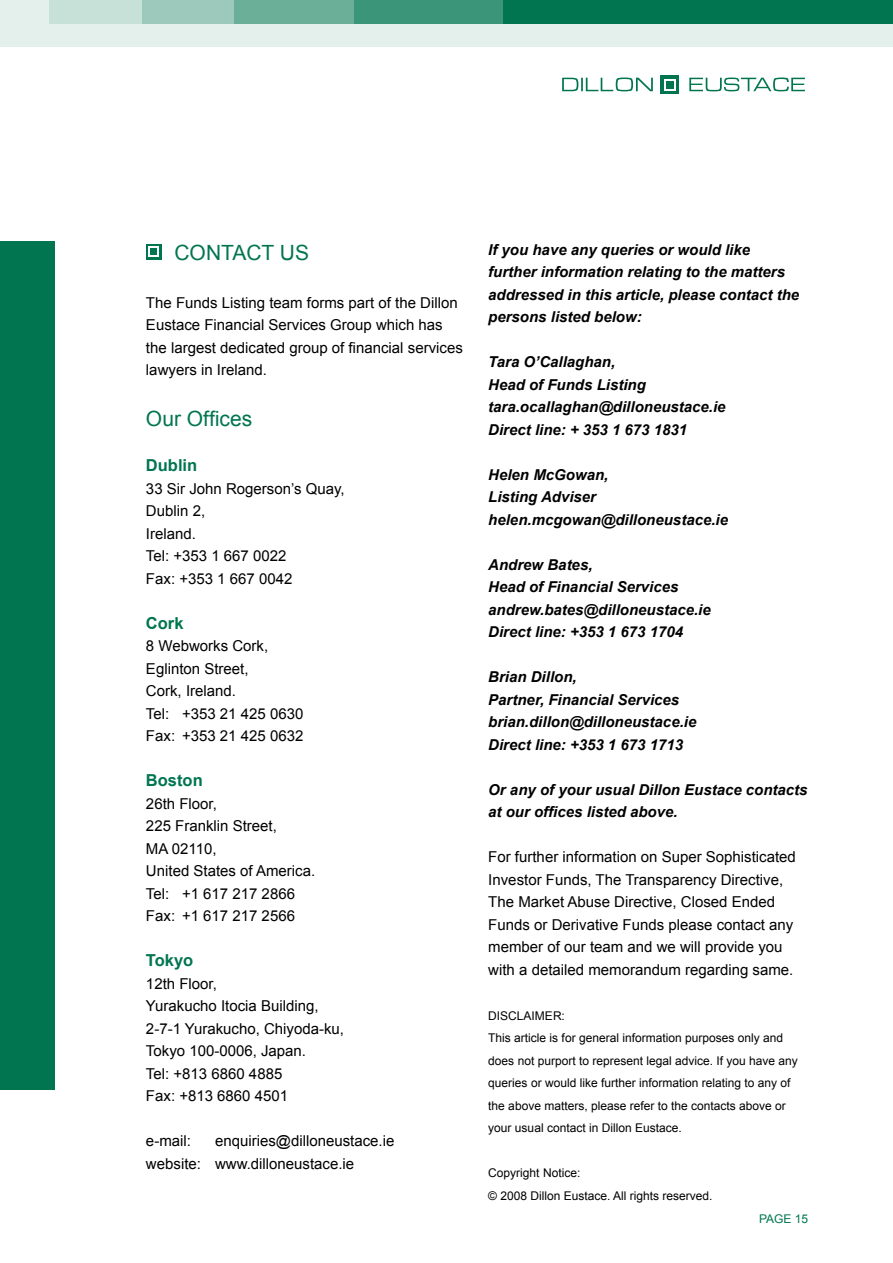
<style>
.page{position:relative;width:893px;height:1263px;background:#fff}
.page>*{position:absolute;margin:0;border:0;box-sizing:border-box;transform-origin:0 0}
.t1{font:21px "Arial";color:#007550}
.t2{font:700 16.5px "Arial";color:#007550}
.t3{font:15px/22.5px "Arial";color:#000}
.t4{font:italic 700 15px/22.5px "Arial";color:#000}
.t5{font:12px/22.5px "Arial";color:#000}
.t6{font:12px "Arial";color:#007550}
</style>
<div class="page">
<div style="left:0;top:0;width:893px;height:46px;background:#e3f0ec"></div>
<div style="left:50px;top:0;width:275px;height:24px;background:#c7e1d8"></div>
<div style="left:142px;top:0;width:416px;height:24px;background:#9cc9bb"></div>
<div style="left:235px;top:0;width:415px;height:24px;background:#6baf99"></div>
<div style="left:354px;top:0;width:352px;height:24px;background:#3b9578"></div>
<div style="left:504px;top:0;width:389px;height:24px;background:#007550"></div>
<div style="left:0;top:241px;width:54px;height:849px;background:#007550"></div>
<svg style="left:562px;top:78px;width:91px;height:13px"></svg>
<svg style="left:689px;top:78px;width:116px;height:13px"></svg>
<div style="left:661px;top:75px;width:18px;height:19px;background:#007550"></div>
<svg style="left:664px;top:79px;width:12px;height:12px"></svg>
<div style="left:666px;top:81px;width:8px;height:7px;background:#007550"></div>
<svg style="left:146px;top:244px;width:16px;height:15px"></svg>
<svg style="left:149px;top:247px;width:10px;height:10px"></svg>
<div style="left:151px;top:248px;width:6px;height:7px;background:#007550"></div>
<h1 class="t1" style="left:174px;top:240px;width:136px">CONTACT US</h1>
<p class="t3" style="left:146px;top:291px;width:318px">The Funds Listing team forms part of the Dillon Eustace Financial Services Group which has the largest dedicated group of financial services lawyers in Ireland.</p>
<h1 class="t1" style="left:146px;top:407px;width:108px">Our Offices</h1>
<p class="t2" style="left:146px;top:456px;width:53px">Dublin</p>
<p class="t3" style="left:146px;top:477px;width:200px">33 Sir John Rogerson’s Quay,<br>Dublin 2,<br>Ireland.<br>Tel: +353 1 667 0022<br>Fax: +353 1 667 0042</p>
<p class="t2" style="left:146px;top:613px;width:39px">Cork</p>
<p class="t3" style="left:146px;top:634px;width:159px">8 Webworks Cork,<br>Eglinton Street,<br>Cork, Ireland.<br>Tel: +353 21 425 0630<br>Fax: +353 21 425 0632</p>
<p class="t2" style="left:146px;top:771px;width:58px">Boston</p>
<p class="t3" style="left:146px;top:792px;width:171px">26th Floor,<br>225 Franklin Street,<br>MA 02110,<br>United States of America.<br>Tel: +1 617 217 2866<br>Fax: +1 617 217 2566</p>
<p class="t2" style="left:146px;top:951px;width:49px">Tokyo</p>
<p class="t3" style="left:146px;top:972px;width:200px">12th Floor,<br>Yurakucho Itocia Building,<br>2-7-1 Yurakucho, Chiyoda-ku,<br>Tokyo 100-0006, Japan.<br>Tel: +813 6860 4885<br>Fax: +813 6860 4501</p>
<p class="t3" style="left:146px;top:1129px;width:46px">e-mail:</p>
<p class="t3" style="left:146px;top:1129px;width:250px;text-indent:69px">enquiries@dilloneustace.ie website: www.dilloneustace.ie</p>
<p class="t4" style="left:488px;top:238px;width:312px">If you have any queries or would like further information relating to the matters addressed in this article, please contact the persons listed below:</p>
<p class="t4" style="left:488px;top:351px;width:239px">Tara O’Callaghan,<br>Head of Funds Listing tara.ocallaghan@dilloneustace.ie<br>Direct line: + 353 1 673 1831</p>
<p class="t4" style="left:488px;top:463px;width:241px">Helen McGowan,<br>Listing Adviser helen.mcgowan@dilloneustace.ie</p>
<p class="t4" style="left:488px;top:553px;width:224px">Andrew Bates,<br>Head of Financial Services andrew.bates@dilloneustace.ie<br>Direct line: +353 1 673 1704</p>
<p class="t4" style="left:488px;top:666px;width:210px">Brian Dillon,<br>Partner, Financial Services brian.dillon@dilloneustace.ie<br>Direct line: +353 1 673 1713</p>
<p class="t4" style="left:488px;top:778px;width:321px">Or any of your usual Dillon Eustace contacts at our offices listed above.</p>
<p class="t3" style="left:488px;top:846px;width:309px">For further information on Super Sophisticated Investor Funds, The Transparency Directive, The Market Abuse Directive, Closed Ended Funds or Derivative Funds please contact any member of our team and we will provide you with a detailed memorandum regarding same.</p>
<p class="t5" style="left:488px;top:1004px;width:311px">DISCLAIMER:<br>This article is for general information purposes only and does not purport to represent legal advice. If you have any queries or would like further information relating to any of the above matters, please refer to the contacts above or your usual contact in Dillon Eustace.</p>
<p class="t5" style="left:488px;top:1162px;width:226px">Copyright Notice:<br>© 2008 Dillon Eustace. All rights reserved.</p>
<p class="t6" style="left:759px;top:1212px;width:51px">PAGE 15</p>
</div>
